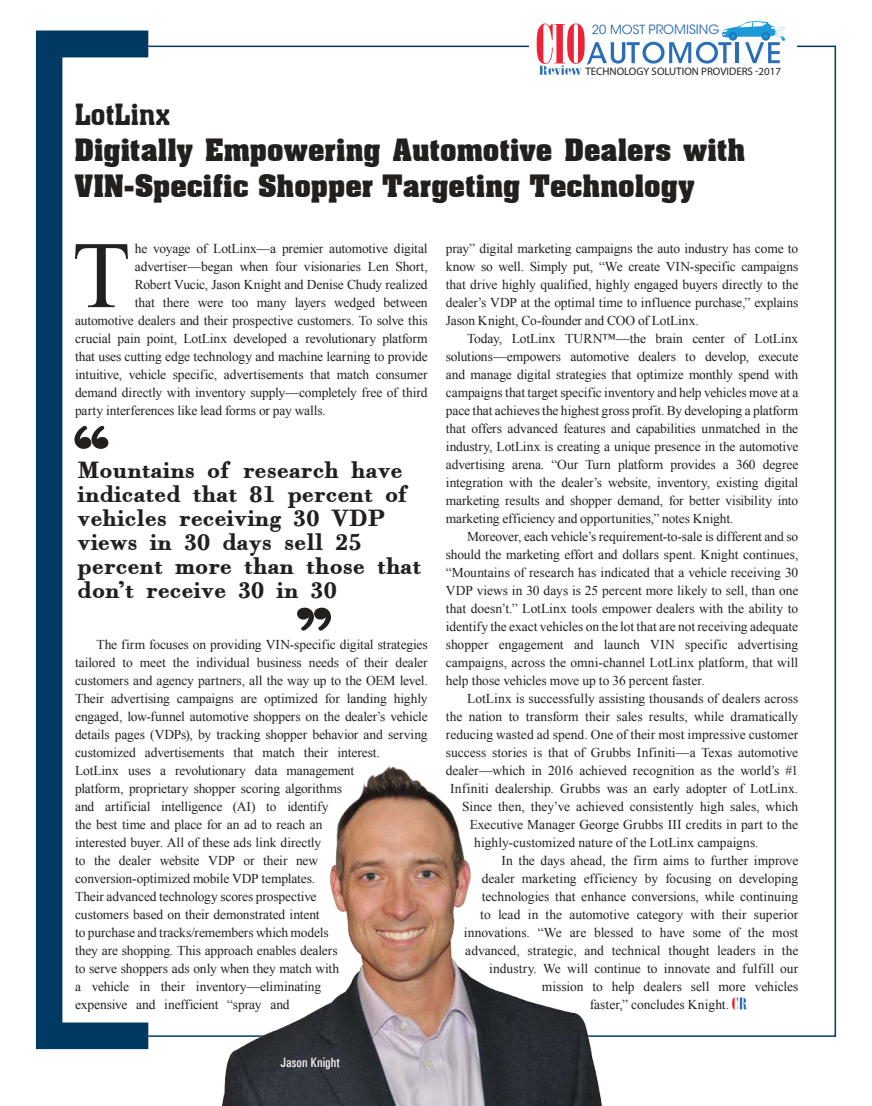
<style>
.page{position:relative;width:872px;height:1106px;background:#fff}
.page>*{position:absolute;margin:0;border:0;box-sizing:border-box;transform-origin:0 0}
.t1{font:95.1px "Times New Roman";color:#221f1f}
.t2{font:700 30px/36px "Aachen BT";letter-spacing:-.02em;color:#221f1f}
.t3{font:28.5px "Aachen BT";letter-spacing:-.01em;color:#221f1f}
.t4{font:700 25.5px/24px "Orgreave";letter-spacing:.02em;color:#221f1f}
.t5{font:13.5px/18px "Times New Roman";letter-spacing:-.005em;color:#221f1f;text-align:justify}
.t6{font:500 condensed 13.5px "Univers";color:#fff}
.t7{font:12.9px "ITC Avant Garde Std";color:#296eb6}
.t8{font:10.95px "Myriad Pro";color:#221f1f}
</style>
<div class="page">
<svg style="left:732px;top:997px;width:15px;height:12px"></svg>
<svg style="left:36px;top:31px;width:112px;height:1018px"></svg>
<svg style="left:536px;top:21px;width:249px;height:54px"></svg>
<img style="left:178px;top:766px;width:453px;height:340px">
<svg style="left:74px;top:426px;width:34px;height:23px"></svg>
<svg style="left:297px;top:607px;width:34px;height:23px"></svg>
<p class="t7" style="left:648px;top:22px;width:72px">PROMISING</p>
<p class="t8" style="left:585px;top:65px;width:197px">TECHNOLOGY SOLUTION PROVIDERS -2017</p>
<h3 class="t3" style="left:74px;top:103px;width:97px">LotLinx</h3>
<h2 class="t2" style="left:74px;top:134px;width:672px">Digitally Empowering Automotive Dealers with<br>VIN-Specific Shopper Targeting Technology</h2>
<h1 class="t1" style="left:72px;top:241px;width:60px">T</h1>
<p class="t5" style="left:135px;top:241px;width:294px">he voyage of LotLinx—a premier automotive digital</p>
<p class="t5" style="left:135px;top:259px;width:294px">advertiser—began when four visionaries Len Short,</p>
<p class="t5" style="left:135px;top:277px;width:294px">Robert Vucic, Jason Knight and Denise Chudy realized</p>
<p class="t5" style="left:135px;top:295px;width:294px">that there were too many layers wedged between</p>
<p class="t5" style="left:75px;top:313px;width:354px">automotive dealers and their prospective customers. To solve this</p>
<p class="t5" style="left:75px;top:331px;width:354px">crucial pain point, LotLinx developed a revolutionary platform</p>
<p class="t5" style="left:75px;top:349px;width:354px">that uses cutting edge technology and machine learning to provide</p>
<p class="t5" style="left:75px;top:367px;width:354px">intuitive, vehicle specific, advertisements that match consumer</p>
<p class="t5" style="left:75px;top:385px;width:354px">demand directly with inventory supply—completely free of third</p>
<p class="t5" style="left:75px;top:403px;width:252px">party interferences like lead forms or pay walls.</p>
<h3 class="t4" style="left:78px;top:461px;width:345px">Mountains of research have indicated that 81 percent of vehicles receiving 30 VDP views in 30 days sell 25 percent more than those that don’t receive 30 in 30</h3>
<p class="t5" style="left:75px;top:637px;width:354px;text-align:left;text-indent:21px">The firm focuses on providing VIN-specific digital strategies tailored to meet the individual business needs of their dealer customers and agency partners, all the way up to the OEM level.<br>Their advertising campaigns are optimized for landing highly engaged, low-funnel automotive shoppers on the dealer’s vehicle details pages (VDPs), by tracking shopper behavior and serving customized advertisements that match their interest.<br>LotLinx uses a revolutionary data management<br>platform, proprietary shopper scoring algorithms<br>and artificial intelligence (AI) to identify<br>the best time and place for an ad to reach an<br>interested buyer. All of these ads link directly<br>to the dealer website VDP or their new conversion-optimized mobile VDP templates.<br>Their advanced technology scores prospective<br>customers based on their demonstrated intent<br>to purchase and tracks/remembers which models<br>they are shopping. This approach enables dealers<br>to serve shoppers ads only when they match with<br>a vehicle in their inventory—eliminating<br>expensive and inefficient “spray and</p>
<p class="t5" style="left:446px;top:241px;width:354px">pray” digital marketing campaigns the auto industry has come to know so well. Simply put, “We create VIN-specific campaigns that drive highly qualified, highly engaged buyers directly to the dealer’s VDP at the optimal time to influence purchase,” explains Jason Knight, Co-founder and COO of LotLinx.</p>
<p class="t5" style="left:446px;top:331px;width:354px;text-indent:21px">Today, LotLinx TURN™—the brain center of LotLinx solutions—empowers automotive dealers to develop, execute and manage digital strategies that optimize monthly spend with campaigns that target specific inventory and help vehicles move at a pace that achieves the highest gross profit. By developing a platform that offers advanced features and capabilities unmatched in the industry, LotLinx is creating a unique presence in the automotive advertising arena. “Our Turn platform provides a 360 degree integration with the dealer’s website, inventory, existing digital marketing results and shopper demand, for better visibility into marketing efficiency and opportunities,” notes Knight.</p>
<p class="t5" style="left:446px;top:529px;width:354px;text-indent:21px">Moreover, each vehicle’s requirement-to-sale is different and so should the marketing effort and dollars spent. Knight continues, “Mountains of research has indicated that a vehicle receiving 30<br>VDP views in 30 days is 25 percent more likely to sell, than one that doesn’t.” LotLinx tools empower dealers with the ability to identify the exact vehicles on the lot that are not receiving adequate shopper engagement and launch VIN specific advertising campaigns, across the omni-channel LotLinx platform, that will help those vehicles move up to 36 percent faster.</p>
<p class="t5" style="left:467px;top:691px;width:333px">LotLinx is successfully assisting thousands of dealers across</p>
<p class="t5" style="left:446px;top:709px;width:354px">the nation to transform their sales results, while dramatically</p>
<p class="t5" style="left:446px;top:727px;width:354px">reducing wasted ad spend. One of their most impressive customer</p>
<p class="t5" style="left:446px;top:744px;width:354px">success stories is that of Grubbs Infiniti—a Texas automotive</p>
<p class="t5" style="left:446px;top:762px;width:354px">dealer—which in 2016 achieved recognition as the world’s #1</p>
<p class="t5" style="left:450px;top:780px;width:349px">Infiniti dealership. Grubbs was an early adopter of LotLinx.</p>
<p class="t5" style="left:462px;top:798px;width:338px">Since then, they’ve achieved consistently high sales, which</p>
<p class="t5" style="left:470px;top:816px;width:330px">Executive Manager George Grubbs III credits in part to the</p>
<p class="t5" style="left:474px;top:834px;width:286px">highly-customized nature of the LotLinx campaigns.</p>
<p class="t5" style="left:501px;top:852px;width:298px">In the days ahead, the firm aims to further improve</p>
<p class="t5" style="left:482px;top:870px;width:318px">dealer marketing efficiency by focusing on developing</p>
<p class="t5" style="left:482px;top:888px;width:318px">technologies that enhance conversions, while continuing</p>
<p class="t5" style="left:480px;top:906px;width:319px">to lead in the automotive category with their superior</p>
<p class="t5" style="left:464px;top:924px;width:336px">innovations. “We are blessed to have some of the most</p>
<p class="t5" style="left:465px;top:942px;width:334px">advanced, strategic, and technical thought leaders in the</p>
<p class="t5" style="left:489px;top:960px;width:311px">industry. We will continue to innovate and fulfill our</p>
<p class="t5" style="left:542px;top:978px;width:258px">mission to help dealers sell more vehicles</p>
<p class="t5" style="left:590px;top:996px;width:141px">faster,” concludes Knight.</p>
<p class="t6" style="left:280px;top:1058px;width:61px">Jason Knight</p>
</div>
